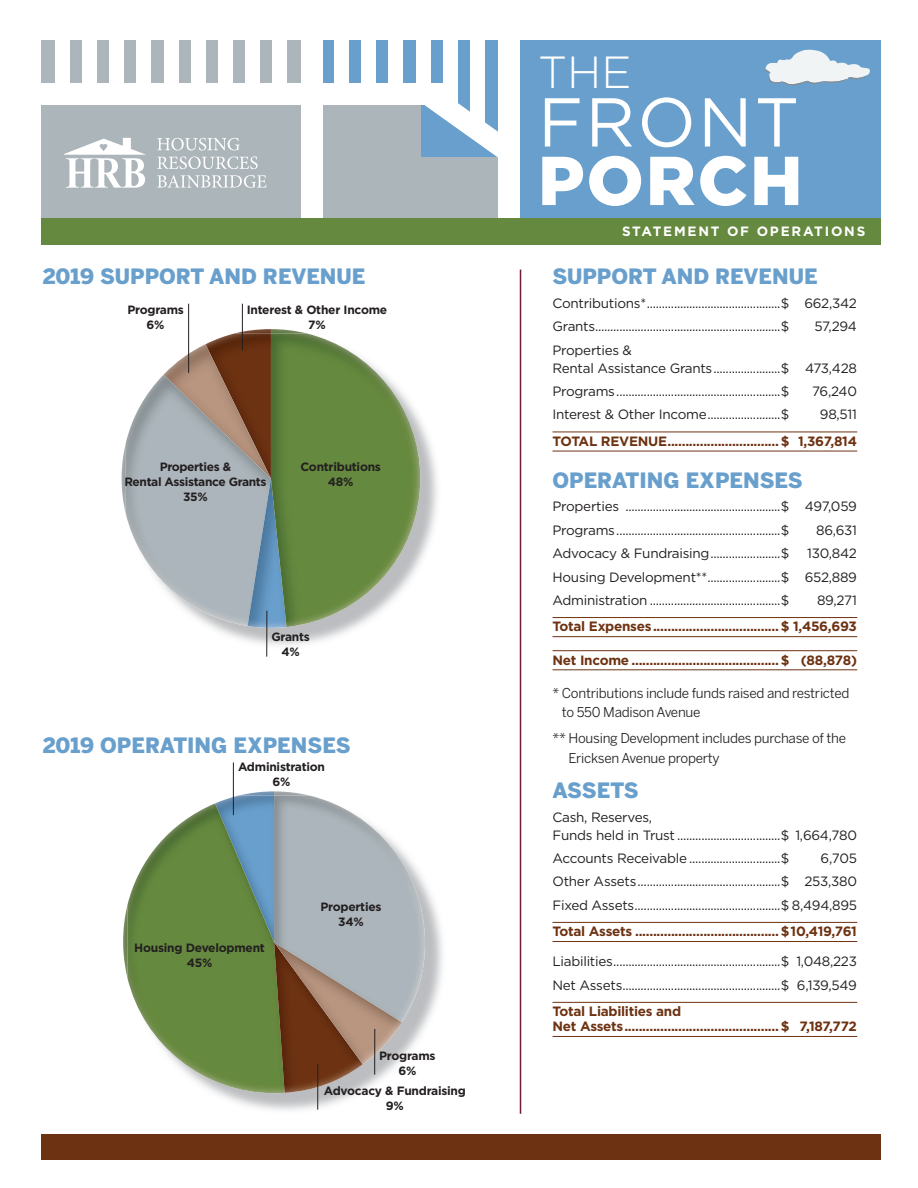
<style>
.page{position:relative;width:918px;height:1188px;background:#fff}
.page>*{position:absolute;margin:0;border:0;box-sizing:border-box;transform-origin:0 0}
.t1{font:69px "Gotham";color:#fff}
.t2{font:900 69px "Gotham";letter-spacing:.03em;color:#fff}
.t3{font:300 63px "Benton Sans";letter-spacing:.03em;color:#fff}
.t4{font:500 63px "Benton Sans";letter-spacing:.03em;color:#fff}
.t5{font:300 45px "Gotham";color:#fff}
.t6{font:900 21px "Benton Sans";color:#689fcc}
.t7{font:13.5px/23.4px "Gotham";letter-spacing:-.02em;color:#231f20}
.t8{font:700 13.5px/15px "Gotham";letter-spacing:-.02em;color:#6d3212}
.t9{font:13.5px/19.5px "Benton Sans";letter-spacing:-.02em;color:#231f20}
.t10{font:700 13.5px "Gotham";letter-spacing:.13em;color:#fff}
.t11{font:700 12px/15px "Gotham";letter-spacing:-.02em;color:#231f20;text-align:center}
</style>
<div class="page">
<img style="left:216px;top:884px;width:227px;height:227px">
<img style="left:239px;top:791px;width:71px;height:5px">
<img style="left:216px;top:796px;width:58px;height:7px">
<img style="left:123px;top:907px;width:4px;height:69px">
<img style="left:127px;top:803px;width:147px;height:290px">
<img style="left:274px;top:1064px;width:89px;height:29px">
<img style="left:274px;top:1022px;width:128px;height:42px">
<img style="left:274px;top:796px;width:151px;height:226px">
<img style="left:189px;top:333px;width:249px;height:316px">
<img style="left:237px;top:329px;width:68px;height:4px">
<img style="left:205px;top:333px;width:66px;height:11px">
<img style="left:163px;top:344px;width:108px;height:31px">
<img style="left:122px;top:443px;width:4px;height:71px">
<img style="left:126px;top:375px;width:145px;height:251px">
<img style="left:248px;top:478px;width:39px;height:150px">
<img style="left:271px;top:333px;width:149px;height:294px">
<hr style="left:553px;top:432px;width:304px;height:1px;background:#6d3212">
<hr style="left:553px;top:451px;width:304px;height:1px;background:#6d3212">
<hr style="left:553px;top:617px;width:304px;height:1px;background:#6d3212">
<hr style="left:553px;top:636px;width:304px;height:1px;background:#6d3212">
<hr style="left:553px;top:650px;width:304px;height:1px;background:#6d3212">
<hr style="left:553px;top:669px;width:304px;height:1px;background:#6d3212">
<hr style="left:553px;top:922px;width:304px;height:1px;background:#6d3212">
<hr style="left:553px;top:941px;width:304px;height:1px;background:#6d3212">
<hr style="left:553px;top:1002px;width:304px;height:1px;background:#6d3212">
<hr style="left:553px;top:1036px;width:304px;height:1px;background:#6d3212">
<div style="left:41px;top:40px;width:260px;height:178px;background:#acb5ba"></div>
<svg style="left:157px;top:138px;width:83px;height:12px"></svg>
<svg style="left:157px;top:156px;width:101px;height:13px"></svg>
<svg style="left:157px;top:175px;width:110px;height:13px"></svg>
<svg style="left:64px;top:138px;width:82px;height:50px"></svg>
<div style="left:313px;top:40px;width:568px;height:178px;background:#689fcc"></div>
<div style="left:415px;top:158px;width:98px;height:82px;background:#acb5ba"></div>
<div style="left:320px;top:99px;width:101px;height:138px;background:#acb5ba"></div>
<div style="left:83px;top:40px;width:14px;height:50px;background:#fff"></div>
<div style="left:110px;top:40px;width:14px;height:50px;background:#fff"></div>
<div style="left:137px;top:40px;width:14px;height:50px;background:#fff"></div>
<div style="left:164px;top:40px;width:14px;height:50px;background:#fff"></div>
<div style="left:191px;top:40px;width:14px;height:50px;background:#fff"></div>
<div style="left:218px;top:40px;width:14px;height:50px;background:#fff"></div>
<div style="left:245px;top:40px;width:15px;height:50px;background:#fff"></div>
<div style="left:273px;top:40px;width:14px;height:50px;background:#fff"></div>
<div style="left:56px;top:40px;width:14px;height:50px;background:#fff"></div>
<svg style="left:765px;top:50px;width:105px;height:36px"></svg>
<div style="left:301px;top:40px;width:21px;height:178px;background:#fff"></div>
<div style="left:335px;top:40px;width:14px;height:50px;background:#fff"></div>
<div style="left:362px;top:40px;width:14px;height:50px;background:#fff"></div>
<div style="left:389px;top:40px;width:14px;height:50px;background:#fff"></div>
<div style="left:416px;top:40px;width:14px;height:50px;background:#fff"></div>
<div style="left:443px;top:40px;width:14px;height:69px;background:#fff"></div>
<div style="left:470px;top:40px;width:14px;height:92px;background:#fff"></div>
<div style="left:499px;top:40px;width:21px;height:178px;background:#fff"></div>
<div style="left:40px;top:84px;width:410px;height:21px;background:#fff"></div>
<svg style="left:322px;top:86px;width:177px;height:78px"></svg>
<hr style="left:520px;top:270px;width:1px;height:844px;background:#75193a">
<hr style="left:188px;top:304px;width:1px;height:69px;background:#231f20">
<hr style="left:242px;top:304px;width:1px;height:46px;background:#231f20">
<hr style="left:266px;top:611px;width:1px;height:46px;background:#231f20">
<hr style="left:233px;top:762px;width:1px;height:53px;background:#231f20">
<div style="left:41px;top:1134px;width:840px;height:26px;background:#6d3212"></div>
<div style="left:41px;top:218px;width:840px;height:27px;background:#65893e"></div>
<hr style="left:317px;top:1064px;width:1px;height:46px;background:#231f20">
<hr style="left:374px;top:1029px;width:1px;height:46px;background:#231f20">
<h3 class="t5" style="left:538px;top:48px;width:95px">THE</h3>
<h1 class="t1" style="left:538px;top:78px;width:263px">FRONT</h1>
<h1 class="t2" style="left:538px;top:141px;width:266px">PORCH</h1>
<h2 class="t3" style="left:428px;top:84px;width:216px">FRONT</h2>
<h2 class="t4" style="left:519px;top:146px;width:235px">PORCH</h2>
<h3 class="t6" style="left:43px;top:264px;width:324px">2019 SUPPORT AND REVENUE</h3>
<p class="t11" style="left:127px;top:302px;width:58px">Programs<br>6%</p>
<p class="t11" style="left:247px;top:302px;width:142px">Interest &amp; Other Income<br>7%</p>
<p class="t11" style="left:124px;top:459px;width:144px">Properties &amp;<br>Rental Assistance Grants<br>35%</p>
<p class="t11" style="left:300px;top:459px;width:82px">Contributions<br>48%</p>
<p class="t11" style="left:271px;top:629px;width:40px">Grants<br>4%</p>
<h3 class="t6" style="left:43px;top:733px;width:309px">2019 OPERATING EXPENSES</h3>
<p class="t11" style="left:238px;top:759px;width:88px">Administration<br>6%</p>
<p class="t11" style="left:134px;top:940px;width:132px">Housing Development<br>45%</p>
<p class="t11" style="left:320px;top:899px;width:63px">Properties<br>34%</p>
<p class="t11" style="left:379px;top:1048px;width:58px">Programs<br>6%</p>
<p class="t11" style="left:324px;top:1083px;width:144px">Advocacy &amp; Fundraising<br>9%</p>
<p class="t10" style="left:622px;top:223px;width:245px">STATEMENT OF OPERATIONS</p>
<h3 class="t6" style="left:553px;top:264px;width:267px">SUPPORT AND REVENUE</h3>
<p class="t7" style="left:553px;top:291px;width:306px">Contributions* ............................................$ 662,342<br>Grants .............................................................$</p>
<p class="t7" style="left:815px;top:314px;width:44px">57,294</p>
<p class="t7" style="left:553px;top:341px;width:306px;line-height:18px">Properties &amp;<br>Rental Assistance Grants ......................$ 473,428</p>
<p class="t7" style="left:553px;top:379px;width:238px">Programs ......................................................$</p>
<p class="t7" style="left:812px;top:379px;width:46px">76,240</p>
<p class="t7" style="left:553px;top:403px;width:238px">Interest &amp; Other Income ........................$</p>
<p class="t7" style="left:820px;top:403px;width:39px">98,511</p>
<p class="t8" style="left:553px;top:433px;width:306px">TOTAL REVENUE ...............................$ 1,367,814</p>
<h3 class="t6" style="left:553px;top:468px;width:252px">OPERATING EXPENSES</h3>
<p class="t7" style="left:553px;top:495px;width:306px">Properties ...................................................$ 497,059<br>Programs ......................................................$</p>
<p class="t7" style="left:816px;top:518px;width:42px">86,631</p>
<p class="t7" style="left:553px;top:541px;width:238px">Advocacy &amp; Fundraising .......................$</p>
<p class="t7" style="left:553px;top:541px;width:306px;text-align:justify;text-indent:255px">130,842<br>Housing Development** ........................$ 652,889<br>Administration ...........................................$</p>
<p class="t7" style="left:817px;top:588px;width:41px">89,271</p>
<p class="t8" style="left:553px;top:619px;width:306px">Total Expenses ...................................$ 1,456,693</p>
<p class="t8" style="left:553px;top:652px;width:306px">Net Income .........................................$ (88,878)</p>
<p class="t9" style="left:562px;top:683px;width:289px;text-indent:-9px">* Contributions include funds raised and restricted to 550 Madison Avenue</p>
<p class="t9" style="left:568px;top:728px;width:279px;text-indent:-16px">** Housing Development includes purchase of the<br>Ericksen Avenue property</p>
<h3 class="t6" style="left:553px;top:778px;width:88px">ASSETS</h3>
<p class="t7" style="left:553px;top:808px;width:306px;line-height:18px">Cash, Reserves,<br>Funds held in Trust ..................................$ 1,664,780</p>
<p class="t7" style="left:553px;top:846px;width:238px">Accounts Receivable ..............................$</p>
<p class="t7" style="left:553px;top:846px;width:306px;text-align:justify;text-indent:268px">6,705<br>Other Assets ...............................................$ 253,380<br>Fixed Assets ................................................$ 8,494,895</p>
<p class="t8" style="left:553px;top:924px;width:306px">Total Assets ........................................$ 10,419,761</p>
<p class="t7" style="left:553px;top:950px;width:306px">Liabilities .......................................................$ 1,048,223<br>Net Assets ....................................................$ 6,139,549</p>
<p class="t8" style="left:553px;top:1004px;width:306px">Total Liabilities and<br>Net Assets ...........................................$ 7,187,772</p>
</div>
